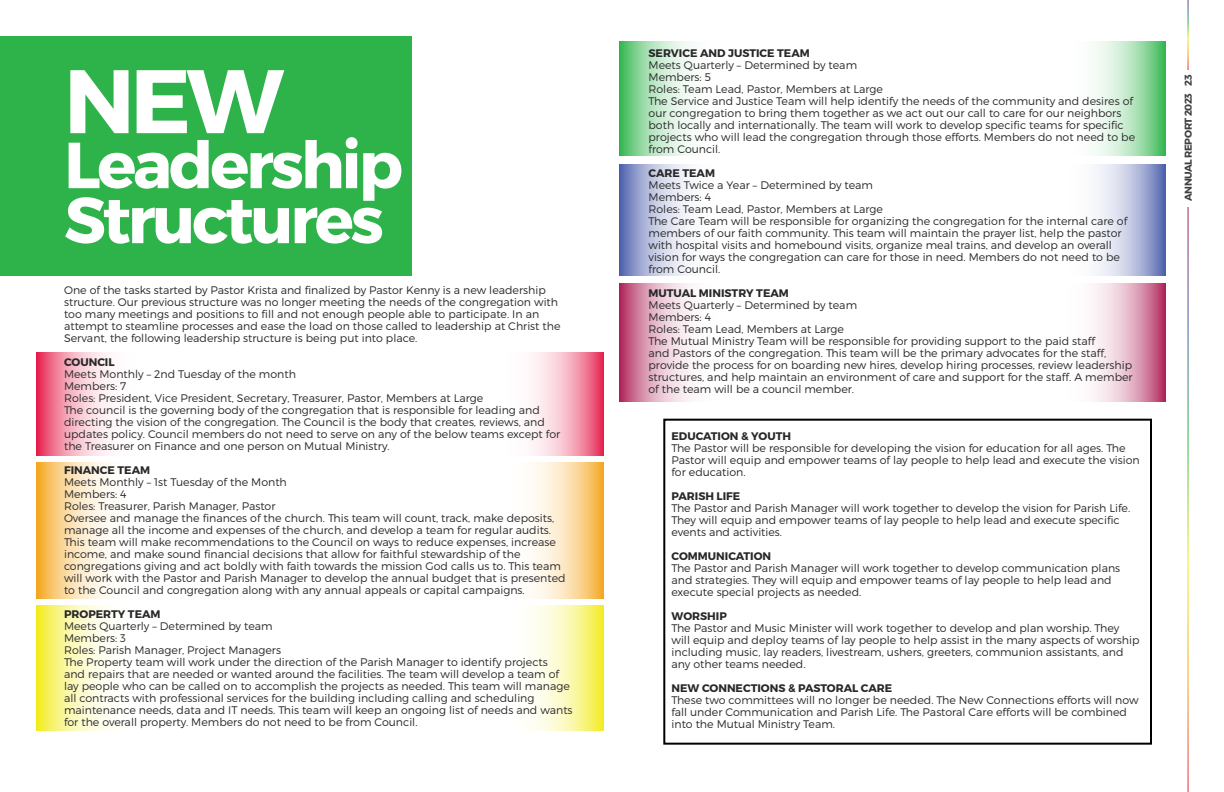
<style>
.page{position:relative;width:1224px;height:792px;background:#fff}
.page>*{position:absolute;margin:0;border:0;box-sizing:border-box;transform-origin:0 0}
.t1{font:700 90px "Montserrat";color:#fff}
.t2{font:700 65px/55px "Montserrat";letter-spacing:-.05em;color:#fff}
.t3{font:300 11px/12px "Montserrat";color:#292829}
.t4{font:700 11px "Montserrat";color:#292829}
.t5{font:700 10px "Montserrat";letter-spacing:-.045em;color:#414042}
</style>
<div class="page">
<svg style="left:1097px;top:164px;width:68px;height:111px;background:#b7bfdd"></svg>
<svg style="left:1095px;top:41px;width:70px;height:115px;background:#b0e2bb"></svg>
<svg style="left:1094px;top:283px;width:71px;height:118px;background:#e0a9be"></svg>
<svg style="left:532px;top:605px;width:72px;height:125px;background:#faf7a9"></svg>
<svg style="left:532px;top:463px;width:72px;height:136px;background:#fadda9"></svg>
<svg style="left:532px;top:353px;width:72px;height:103px;background:#f4a8b9"></svg>
<svg style="left:619px;top:164px;width:69px;height:111px;background:#b5bddc"></svg>
<svg style="left:619px;top:41px;width:71px;height:115px;background:#ade1b8"></svg>
<svg style="left:619px;top:283px;width:72px;height:118px;background:#dea5bb"></svg>
<svg style="left:36px;top:605px;width:73px;height:125px;background:#f9f7a5"></svg>
<svg style="left:36px;top:463px;width:73px;height:136px;background:#fadba5"></svg>
<svg style="left:36px;top:353px;width:73px;height:103px;background:#f4a6b7"></svg>
<div style="left:0;top:36px;width:412px;height:239px;background:#2db349"></div>
<div style="left:663px;top:419px;width:489px;height:326px;border:2px solid #000"></div>
<h1 class="t1" style="left:64px;top:45px;width:221px">NEW</h1>
<h2 class="t2" style="left:64px;top:139px;width:340px">Leadership<br>Structures</h2>
<p class="t3" style="left:64px;top:284px;width:498px">One of the tasks started by Pastor Krista and finalized by Pastor Kenny is a new leadership structure. Our previous structure was no longer meeting the needs of the congregation with too many meetings and positions to fill and not enough people able to participate. In an attempt to steamline processes and ease the load on those called to leadership at Christ the Servant, the following leadership structure is being put into place.</p>
<p class="t4" style="left:64px;top:355px;width:52px">COUNCIL</p>
<p class="t3" style="left:64px;top:368px;width:498px">Meets Monthly – 2nd Tuesday of the month<br>Members: 7<br>Roles: President, Vice President, Secretary, Treasurer, Pastor, Members at Large<br>The council is the governing body of the congregation that is responsible for leading and directing the vision of the congregation. The Council is the body that creates, reviews, and updates policy. Council members do not need to serve on any of the below teams except for the Treasurer on Finance and one person on Mutual Ministry.</p>
<p class="t4" style="left:64px;top:463px;width:88px">FINANCE TEAM</p>
<p class="t3" style="left:64px;top:476px;width:503px">Meets Monthly – 1st Tuesday of the Month<br>Members: 4<br>Roles: Treasurer, Parish Manager, Pastor<br>Oversee and manage the finances of the church. This team will count, track, make deposits, manage all the income and expenses of the church, and develop a team for regular audits.<br>This team will make recommendations to the Council on ways to reduce expenses, increase income, and make sound financial decisions that allow for faithful stewardship of the congregations giving and act boldly with faith towards the mission God calls us to. This team will work with the Pastor and Parish Manager to develop the annual budget that is presented to the Council and congregation along with any annual appeals or capital campaigns.</p>
<p class="t4" style="left:64px;top:607px;width:98px">PROPERTY TEAM</p>
<p class="t3" style="left:64px;top:620px;width:510px">Meets Quarterly – Determined by team<br>Members: 3<br>Roles: Parish Manager, Project Managers<br>The Property team will work under the direction of the Parish Manager to identify projects<br>and repairs that are needed or wanted around the facilities. The team will develop a team of lay people who can be called on to accomplish the projects as needed. This team will manage all contracts with professional services for the building including calling and scheduling maintenance needs, data and IT needs. This team will keep an ongoing list of needs and wants for the overall property. Members do not need to be from Council.</p>
<p class="t4" style="left:649px;top:46px;width:163px">SERVICE AND JUSTICE TEAM</p>
<p class="t3" style="left:649px;top:59px;width:488px">Meets Quarterly – Determined by team<br>Members: 5<br>Roles: Team Lead, Pastor, Members at Large<br>The Service and Justice Team will help identify the needs of the community and desires of our congregation to bring them together as we act out our call to care for our neighbors both locally and internationally. The team will work to develop specific teams for specific projects who will lead the congregation through those efforts. Members do not need to be from Council.</p>
<p class="t4" style="left:649px;top:166px;width:68px">CARE TEAM</p>
<p class="t3" style="left:649px;top:179px;width:480px">Meets Twice a Year – Determined by team<br>Members: 4<br>Roles: Team Lead, Pastor, Members at Large<br>The Care Team will be responsible for organizing the congregation for the internal care of members of our faith community. This team will maintain the prayer list, help the pastor with hospital visits and homebound visits, organize meal trains, and develop an overall vision for ways the congregation can care for those in need. Members do not need to be from Council.</p>
<p class="t4" style="left:649px;top:286px;width:142px">MUTUAL MINISTRY TEAM</p>
<p class="t3" style="left:649px;top:299px;width:486px">Meets Quarterly – Determined by team<br>Members: 4<br>Roles: Team Lead, Members at Large<br>The Mutual Ministry Team will be responsible for providing support to the paid staff<br>and Pastors of the congregation. This team will be the primary advocates for the staff, provide the process for on boarding new hires, develop hiring processes, review leadership structures, and help maintain an environment of care and support for the staff. A member of the team will be a council member.</p>
<p class="t4" style="left:672px;top:429px;width:121px">EDUCATION &amp; YOUTH</p>
<p class="t3" style="left:672px;top:442px;width:470px">The Pastor will be responsible for developing the vision for education for all ages. The<br>Pastor will equip and empower teams of lay people to help lead and execute the vision for education.</p>
<p class="t4" style="left:672px;top:489px;width:70px">PARISH LIFE</p>
<p class="t3" style="left:672px;top:502px;width:460px">The Pastor and Parish Manager will work together to develop the vision for Parish Life.<br>They will equip and empower teams of lay people to help lead and execute specific events and activities.</p>
<p class="t4" style="left:672px;top:549px;width:101px">COMMUNICATION</p>
<p class="t3" style="left:672px;top:562px;width:450px">The Pastor and Parish Manager will work together to develop communication plans and strategies. They will equip and empower teams of lay people to help lead and execute special projects as needed.</p>
<p class="t4" style="left:672px;top:609px;width:57px">WORSHIP</p>
<p class="t3" style="left:672px;top:622px;width:470px">The Pastor and Music Minister will work together to develop and plan worship. They will equip and deploy teams of lay people to help assist in the many aspects of worship including music, lay readers, livestream, ushers, greeters, communion assistants, and any other teams needed.</p>
<p class="t4" style="left:672px;top:681px;width:222px">NEW CONNECTIONS &amp; PASTORAL CARE</p>
<p class="t3" style="left:672px;top:694px;width:469px">These two committees will no longer be needed. The New Connections efforts will now fall under Communication and Parish Life. The Pastoral Care efforts will be combined into the Mutual Ministry Team.</p>
<p class="t5" style="left:1182px;top:86px;width:13px;rotate:-90deg">23</p>
<p class="t5" style="left:1182px;top:201px;width:110px;rotate:-90deg">ANNUAL REPORT 2023</p>
</div>
